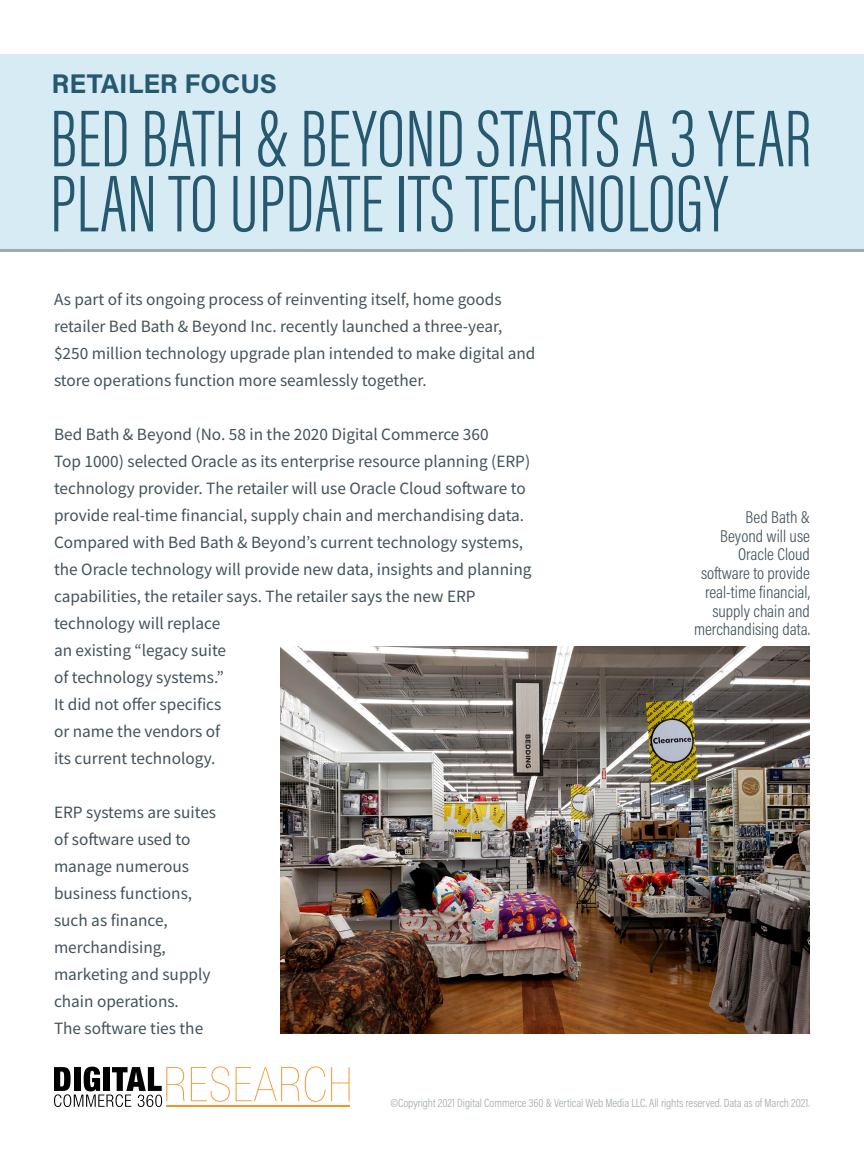
<style>
.page{position:relative;width:864px;height:1161px;background:#fff}
.page>*{position:absolute;margin:0;border:0;box-sizing:border-box;transform-origin:0 0}
.headline{font:300 82.95px/65.1px "Acumin Pro Extra Cond";color:#265970}
.chart_tag{font:700 27px "Acumin Pro";letter-spacing:-.005em;color:#265970}
.body{font:17.25px/27px "Source Sans Pro";color:#43525a}
.t1{font:300 17.25px/18.8px "Acumin Pro Cond";color:#43525a;text-align:right}
.t2{font:300 12px "Acumin Pro Cond";letter-spacing:-.005em;color:#a1a9ac}
</style>
<div class="page">
<svg style="left:54px;top:1067px;width:131px;height:40px"></svg>
<svg style="left:191px;top:1067px;width:39px;height:35px"></svg>
<svg style="left:236px;top:1067px;width:114px;height:35px"></svg>
<hr style="left:166px;top:1105px;width:184px;height:2px;background:#f79227">
<svg style="left:0;top:248px;width:864px;height:4px;fill:#a1a9ac"></svg>
<div style="left:0;top:54px;width:864px;height:194px;background:#d6ebf3"></div>
<img style="left:281px;top:646px;width:529px;height:388px">
<p class="chart_tag" style="left:52px;top:65px;width:227px">RETAILER FOCUS</p>
<p class="headline" style="left:50px;top:106px;width:763px">BED BATH &amp; BEYOND STARTS A 3 YEAR<br>PLAN TO UPDATE ITS TECHNOLOGY</p>
<p class="body" style="left:54px;top:285px;width:483px">As part of its ongoing process of reinventing itself, home goods retailer Bed Bath &amp; Beyond Inc. recently launched a three-year, $250 million technology upgrade plan intended to make digital and store operations function more seamlessly together.</p>
<p class="body" style="left:54px;top:420px;width:479px">Bed Bath &amp; Beyond (No. 58 in the 2020 Digital Commerce 360<br>Top 1000) selected Oracle as its enterprise resource planning (ERP) technology provider. The retailer will use Oracle Cloud software to provide real-time financial, supply chain and merchandising data.<br>Compared with Bed Bath &amp; Beyond’s current technology systems, the Oracle technology will provide new data, insights and planning capabilities, the retailer says. The retailer says the new ERP technology will replace<br>an existing “legacy suite<br>of technology systems.”<br>It did not offer specifics<br>or name the vendors of<br>its current technology.</p>
<p class="body" style="left:54px;top:798px;width:164px">ERP systems are suites of software used to manage numerous business functions, such as finance, merchandising, marketing and supply chain operations.<br>The software ties the</p>
<p class="t1" style="left:694px;top:507px;width:117px">Bed Bath &amp;<br>Beyond will use<br>Oracle Cloud software to provide real-time financial, supply chain and merchandising data.</p>
<p class="t2" style="left:391px;top:1095px;width:421px">©Copyright 2021 Digital Commerce 360 &amp; Vertical Web Media LLC. All rights reserved. Data as of March 2021.</p>
</div>
